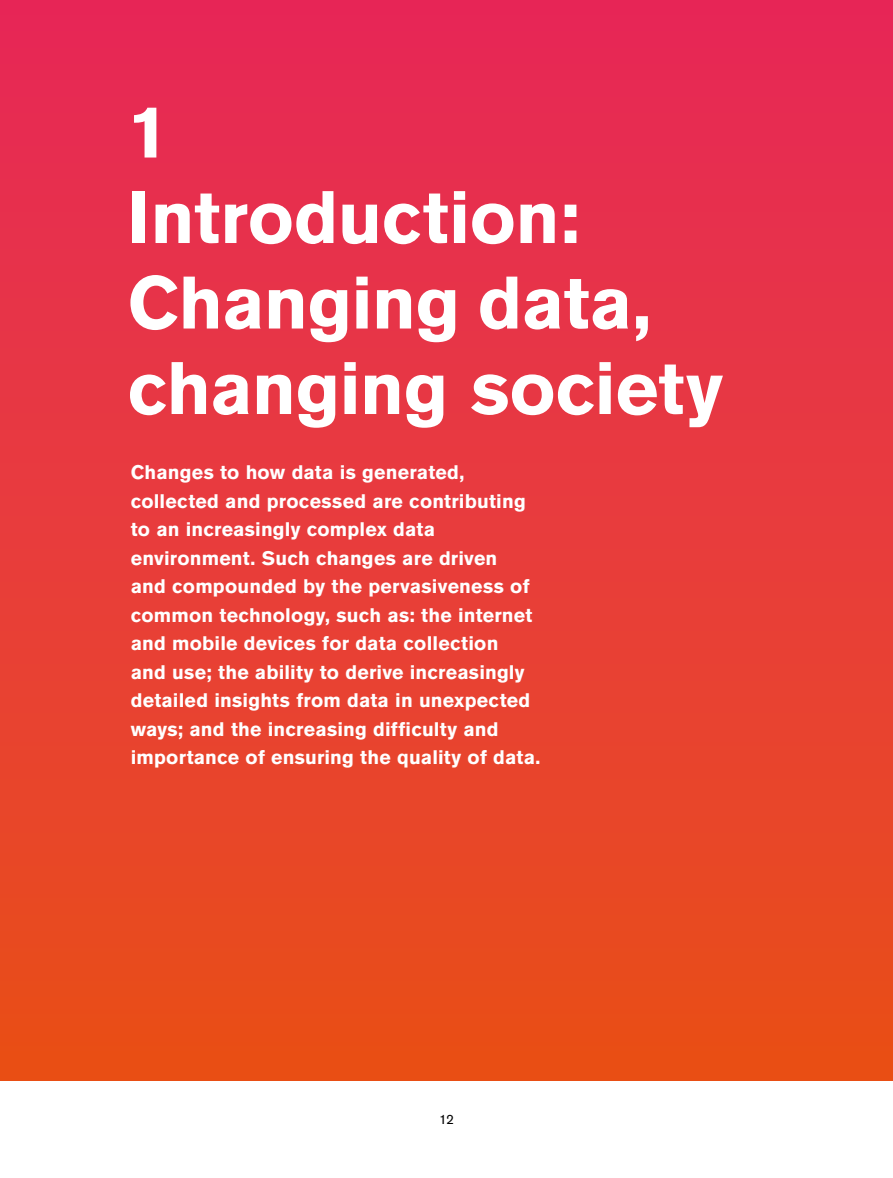
<style>
.page{position:relative;width:893px;height:1178px;background:#fff}
.page>*{position:absolute;margin:0;border:0;box-sizing:border-box;transform-origin:0 0}
.t1{font:700 73.5px/85.5px "Akzidenz Grotesk BE";letter-spacing:-.005em;color:#fff}
.t2{font:700 19.5px/28.5px "Akzidenz Grotesk BE";letter-spacing:.01em;color:#fff}
.t3{font:13.5px "Akzidenz Grotesk BE";color:#000}
</style>
<div class="page">
<div style="left:0;top:0;width:893px;height:1080px;background:linear-gradient(to bottom,#e7285b,#e95018)"></div>
<h1 class="t1" style="left:128px;top:89px;width:597px">1<br>Introduction:<br>Changing data, changing society</h1>
<p class="t2" style="left:131px;top:458px;width:411px">Changes to how data is generated, collected and processed are contributing to an increasingly complex data environment. Such changes are driven<br>and compounded by the pervasiveness of common technology, such as: the internet and mobile devices for data collection<br>and use; the ability to derive increasingly detailed insights from data in unexpected ways; and the increasing difficulty and importance of ensuring the quality of data.</p>
<p class="t3" style="left:439px;top:1111px;width:16px">12</p>
</div>
